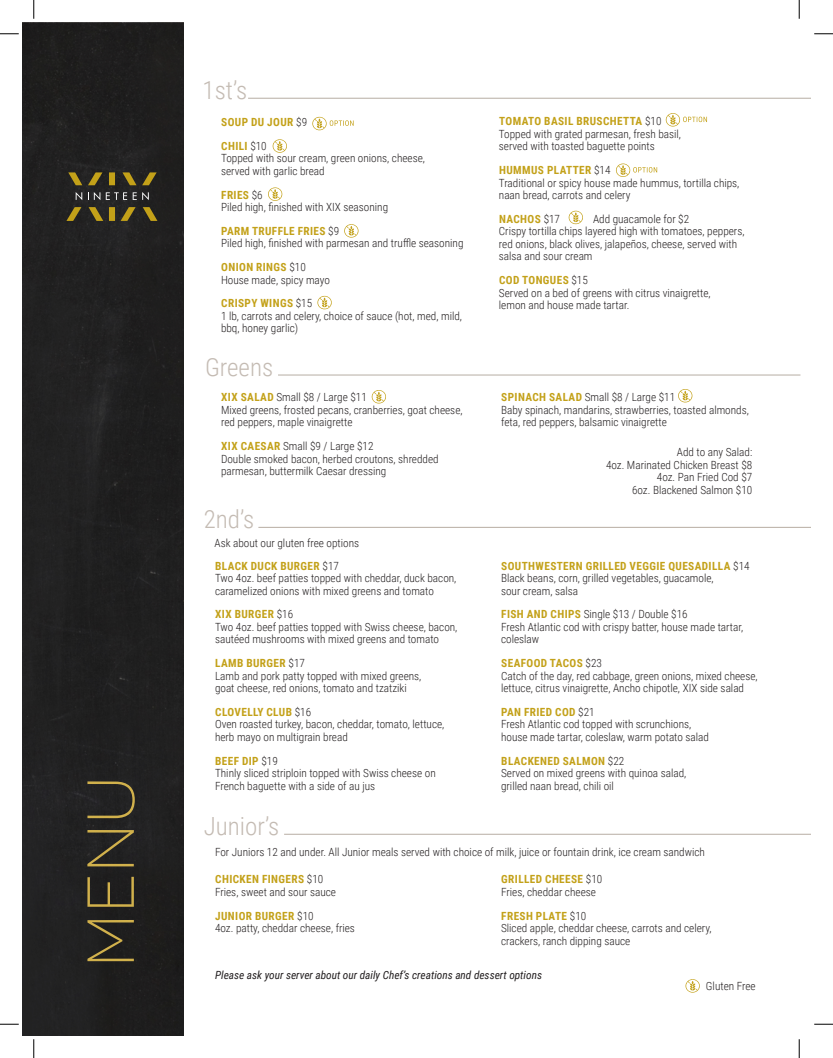
<style>
.page{position:relative;width:833px;height:1058px;background:#fff}
.page>*{position:absolute;margin:0;border:0;box-sizing:border-box;transform-origin:0 0}
.t1{font:300 expanded 66.25px "Novecento";color:#d1b14c}
.t2{font:300 25px "Roboto Condensed";color:#c4bbb3}
.t3{font:300 11.25px/12.5px "Roboto Condensed";color:#231f20}
.t4{font:italic 11.25px "Roboto Condensed";color:#231f20}
.t5{font:700 11.25px "Roboto Condensed";letter-spacing:.035em;color:#c3a119}
.s1{font-weight:300;color:#231f20}
.s2{font-weight:700;color:#c3a119}
</style>
<div class="page">
<hr style="left:258px;top:527px;width:552px;height:1px;background:#b7ada3">
<hr style="left:284px;top:834px;width:526px;height:1px;background:#b7ada3">
<hr style="left:278px;top:375px;width:522px;height:1px;background:#b7ada3">
<hr style="left:248px;top:98px;width:562px;height:1px;background:#b7ada3">
<div style="left:23px;top:23px;width:161px;height:1012px;background:#202020"></div>
<svg style="left:66px;top:172px;width:91px;height:49px"></svg>
<svg style="left:685px;top:979px;width:14px;height:13px"></svg>
<svg style="left:317px;top:296px;width:15px;height:13px"></svg>
<svg style="left:665px;top:113px;width:42px;height:14px"></svg>
<svg style="left:616px;top:163px;width:41px;height:14px"></svg>
<svg style="left:568px;top:211px;width:15px;height:13px"></svg>
<svg style="left:272px;top:139px;width:15px;height:14px"></svg>
<svg style="left:312px;top:117px;width:41px;height:13px"></svg>
<svg style="left:268px;top:187px;width:14px;height:14px"></svg>
<svg style="left:344px;top:224px;width:14px;height:14px"></svg>
<svg style="left:372px;top:390px;width:14px;height:13px"></svg>
<svg style="left:678px;top:389px;width:14px;height:13px"></svg>
<svg style="left:0;top:33px;width:19px;height:2px"></svg>
<svg style="left:814px;top:33px;width:19px;height:2px"></svg>
<svg style="left:0;top:1023px;width:19px;height:2px"></svg>
<svg style="left:814px;top:1023px;width:19px;height:2px"></svg>
<svg style="left:33px;top:0;width:2px;height:19px"></svg>
<svg style="left:33px;top:1039px;width:2px;height:19px"></svg>
<svg style="left:798px;top:0;width:2px;height:19px"></svg>
<svg style="left:798px;top:1039px;width:2px;height:19px"></svg>
<p class="t1" style="left:73px;top:968px;width:193px;rotate:-90deg">MENU</p>
<p class="t2" style="left:202px;top:73px;width:46px">1st’s</p>
<p class="t5" style="left:221px;top:114px;width:87px">SOUP DU JOUR <span class="s1">$9</span></p>
<p class="t3" style="left:221px;top:139px;width:205px"><span class="s2">CHILI</span> $10<br>Topped with sour cream, green onions, cheese, served with garlic bread</p>
<p class="t3" style="left:221px;top:188px;width:168px"><span class="s2">FRIES</span> $6<br>Piled high, finished with XIX seasoning</p>
<p class="t3" style="left:221px;top:224px;width:244px"><span class="s2">PARM TRUFFLE FRIES</span> $9<br>Piled high, finished with parmesan and truffle seasoning</p>
<p class="t3" style="left:221px;top:260px;width:110px"><span class="s2">ONION RINGS</span> $10<br>House made, spicy mayo</p>
<p class="t3" style="left:221px;top:297px;width:242px"><span class="s2">CRISPY WINGS</span> $15<br>1 lb, carrots and celery, choice of sauce (hot, med, mild, bbq, honey garlic)</p>
<p class="t2" style="left:205px;top:350px;width:70px">Greens</p>
<p class="t3" style="left:221px;top:390px;width:243px"><span class="s2">XIX SALAD</span> Small $8 / Large $11<br>Mixed greens, frosted pecans, cranberries, goat cheese, red peppers, maple vinaigrette</p>
<p class="t3" style="left:221px;top:439px;width:219px"><span class="s2">XIX CAESAR</span> Small $9 / Large $12<br>Double smoked bacon, herbed croutons, shredded parmesan, buttermilk Caesar dressing</p>
<p class="t2" style="left:204px;top:501px;width:52px">2nd’s</p>
<p class="t3" style="left:214px;top:537px;width:146px">Ask about our gluten free options</p>
<p class="t3" style="left:215px;top:559px;width:243px"><span class="s2">BLACK DUCK BURGER</span> $17<br>Two 4oz. beef patties topped with cheddar, duck bacon, caramelized onions with mixed greens and tomato</p>
<p class="t3" style="left:215px;top:607px;width:244px"><span class="s2">XIX BURGER</span> $16<br>Two 4oz. beef patties topped with Swiss cheese, bacon, sautéed mushrooms with mixed greens and tomato</p>
<p class="t3" style="left:215px;top:656px;width:208px"><span class="s2">LAMB BURGER</span> $17<br>Lamb and pork patty topped with mixed greens, goat cheese, red onions, tomato and tzatziki</p>
<p class="t3" style="left:215px;top:705px;width:231px"><span class="s2">CLOVELLY CLUB</span> $16<br>Oven roasted turkey, bacon, cheddar, tomato, lettuce, herb mayo on multigrain bread</p>
<p class="t3" style="left:215px;top:754px;width:222px"><span class="s2">BEEF DIP</span> $19<br>Thinly sliced striploin topped with Swiss cheese on<br>French baguette with a side of au jus</p>
<p class="t2" style="left:204px;top:808px;width:77px">Junior’s</p>
<p class="t3" style="left:499px;top:115px;width:183px"><span class="s2">TOMATO BASIL BRUSCHETTA</span> $10<br>Topped with grated parmesan, fresh basil, served with toasted baguette points</p>
<p class="t3" style="left:499px;top:163px;width:242px"><span class="s2">HUMMUS PLATTER</span> $14<br>Traditional or spicy house made hummus, tortilla chips, naan bread, carrots and celery</p>
<p class="t5" style="left:499px;top:211px;width:62px">NACHOS <span class="s1">$17</span></p>
<p class="t3" style="left:499px;top:212px;width:247px;text-indent:94px">Add guacamole for $2<br>Crispy tortilla chips layered high with tomatoes, peppers, red onions, black olives, jalapeños, cheese, served with salsa and sour cream</p>
<p class="t3" style="left:499px;top:273px;width:213px"><span class="s2">COD TONGUES</span> $15<br>Served on a bed of greens with citrus vinaigrette, lemon and house made tartar.</p>
<p class="t3" style="left:501px;top:390px;width:249px"><span class="s2">SPINACH SALAD</span> Small $8 / Large $11<br>Baby spinach, mandarins, strawberries, toasted almonds, feta, red peppers, balsamic vinaigrette</p>
<p class="t3" style="left:606px;top:445px;width:148px;text-align:right">Add to any Salad:<br>4oz. Marinated Chicken Breast $8<br>4oz. Pan Fried Cod $7<br>6oz. Blackened Salmon $10</p>
<p class="t3" style="left:501px;top:559px;width:250px"><span class="s2">SOUTHWESTERN GRILLED VEGGIE QUESADILLA</span> $14<br>Black beans, corn, grilled vegetables, guacamole,<br>sour cream, salsa</p>
<p class="t3" style="left:501px;top:607px;width:244px"><span class="s2">FISH AND CHIPS</span> Single $13 / Double $16<br>Fresh Atlantic cod with crispy batter, house made tartar, coleslaw</p>
<p class="t3" style="left:501px;top:656px;width:258px"><span class="s2">SEAFOOD TACOS</span> $23<br>Catch of the day, red cabbage, green onions, mixed cheese, lettuce, citrus vinaigrette, Ancho chipotle, XIX side salad</p>
<p class="t3" style="left:501px;top:705px;width:209px"><span class="s2">PAN FRIED COD</span> $21<br>Fresh Atlantic cod topped with scrunchions, house made tartar, coleslaw, warm potato salad</p>
<p class="t3" style="left:501px;top:754px;width:187px"><span class="s2">BLACKENED SALMON</span> $22<br>Served on mixed greens with quinoa salad, grilled naan bread, chili oil</p>
<p class="t3" style="left:215px;top:845px;width:491px">For Juniors 12 and under. All Junior meals served with choice of milk, juice or fountain drink, ice cream sandwich</p>
<p class="t3" style="left:215px;top:872px;width:123px"><span class="s2">CHICKEN FINGERS</span> $10<br>Fries, sweet and sour sauce</p>
<p class="t3" style="left:215px;top:908px;width:141px"><span class="s2">JUNIOR BURGER</span> $10<br>4oz. patty, cheddar cheese, fries</p>
<p class="t3" style="left:501px;top:872px;width:103px"><span class="s2">GRILLED CHEESE</span> $10<br>Fries, cheddar cheese</p>
<p class="t3" style="left:501px;top:908px;width:212px"><span class="s2">FRESH PLATE</span> $10<br>Sliced apple, cheddar cheese, carrots and celery, crackers, ranch dipping sauce</p>
<p class="t4" style="left:215px;top:967px;width:328px">Please ask your server about our daily Chef’s creations and dessert options</p>
<p class="t3" style="left:706px;top:979px;width:51px">Gluten Free</p>
</div>
